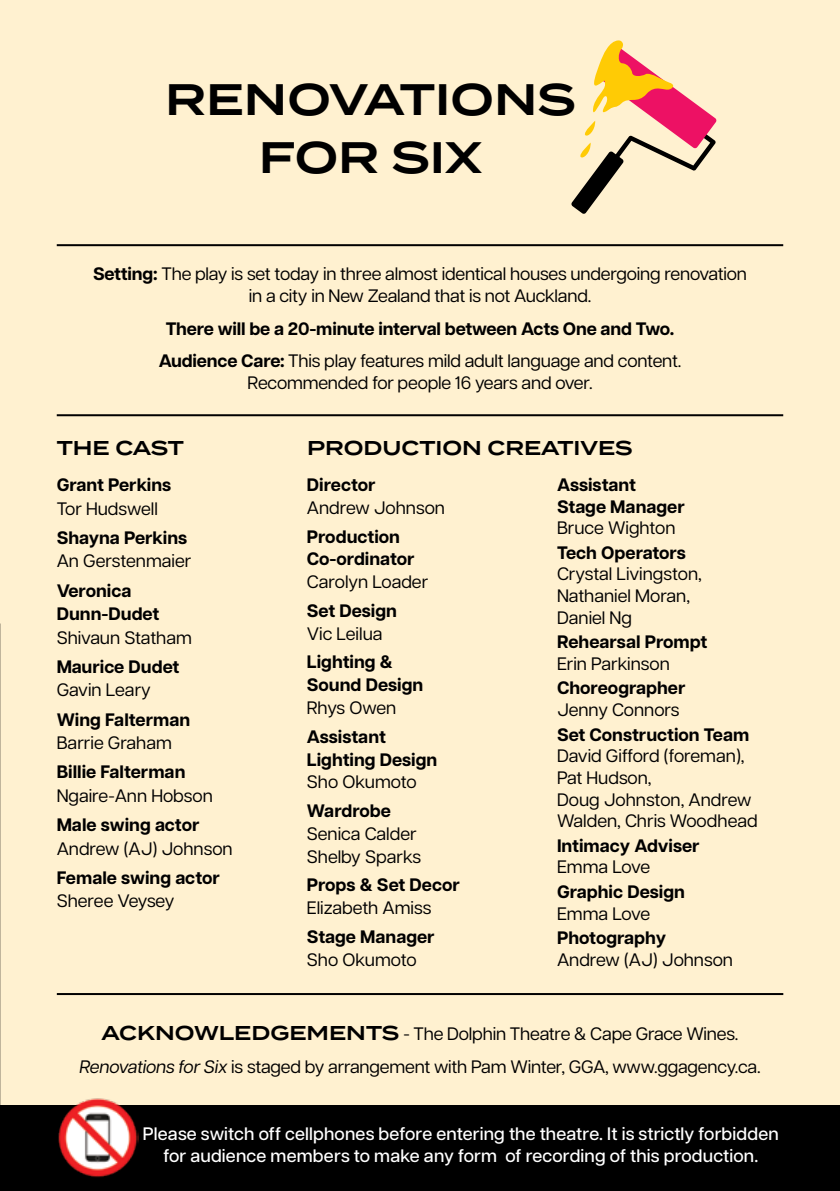
<style>
.page{position:relative;width:840px;height:1191px;background:#fff}
.page>*{position:absolute;margin:0;border:0;box-sizing:border-box;transform-origin:0 0}
.t1{font:600 44px/58.4px "Termina";color:#000;text-align:center}
.t2{font:600 20px "Termina";color:#000}
.t3{font:18px/21.6px "Articulat CF";letter-spacing:-.005em;color:#000}
.t4{font:700 18px/22.8px "Articulat CF";color:#000}
.t5{font:500 18px/21.6px "Articulat CF";letter-spacing:.01em;color:#fff;text-align:center}
.s1{font-weight:700}
.s2{font-weight:400}
.s3{font-family:"Termina";font-weight:600;font-size:20px}
.s4{font-style:italic}
</style>
<div class="page">
<div style="left:0;top:0;width:839px;height:1191px;background:#fff1d0"></div>
<div style="left:0;top:1106px;width:839px;height:85px;background:#000"></div>
<img style="left:57px;top:1098px;width:81px;height:80px">
<hr style="left:57px;top:244px;width:725px;height:2px;background:#000">
<hr style="left:57px;top:414px;width:725px;height:2px;background:#000">
<hr style="left:57px;top:993px;width:725px;height:2px;background:#000">
<svg style="left:571px;top:40px;width:145px;height:174px"></svg>
<h1 class="t1" style="left:165px;top:70px;width:412px">RENOVATIONS<br>FOR SIX</h1>
<p class="t3" style="left:93px;top:262px;width:655px;text-align:center"><span class="s1">Setting:</span> The play is set today in three almost identical houses undergoing renovation in a city in New Zealand that is not Auckland.</p>
<p class="t4" style="left:159px;top:311px;width:523px;line-height:33px;text-align:center">There will be a 20-minute interval between Acts One and Two.<br>Audience Care: <span class="s2">This play features mild adult language and content.</span></p>
<p class="t3" style="left:247px;top:371px;width:346px">Recommended for people 16 years and over.</p>
<p class="t2" style="left:57px;top:433px;width:129px">THE CAST</p>
<p class="t2" style="left:307px;top:433px;width:327px">PRODUCTION CREATIVES</p>
<p class="t4" style="left:57px;top:473px;width:116px">Grant Perkins</p>
<p class="t3" style="left:57px;top:496px;width:103px">Tor Hudswell</p>
<p class="t4" style="left:57px;top:525px;width:132px">Shayna Perkins</p>
<p class="t3" style="left:57px;top:549px;width:136px">An Gerstenmaier</p>
<p class="t4" style="left:57px;top:578px;width:104px;line-height:23.6px">Veronica<br>Dunn-Dudet</p>
<p class="t3" style="left:57px;top:625px;width:137px">Shivaun Statham</p>
<p class="t4" style="left:57px;top:654px;width:124px">Maurice Dudet</p>
<p class="t3" style="left:57px;top:678px;width:96px">Gavin Leary</p>
<p class="t4" style="left:57px;top:707px;width:135px">Wing Falterman</p>
<p class="t3" style="left:57px;top:731px;width:117px">Barrie Graham</p>
<p class="t4" style="left:57px;top:760px;width:130px">Billie Falterman</p>
<p class="t3" style="left:57px;top:783px;width:157px">Ngaire-Ann Hobson</p>
<p class="t4" style="left:57px;top:813px;width:144px">Male swing actor</p>
<p class="t3" style="left:57px;top:836px;width:177px">Andrew (AJ) Johnson</p>
<p class="t4" style="left:57px;top:865px;width:165px">Female swing actor</p>
<p class="t3" style="left:57px;top:889px;width:119px">Sheree Veysey</p>
<p class="t4" style="left:307px;top:473px;width:70px">Director</p>
<p class="t3" style="left:307px;top:496px;width:140px">Andrew Johnson</p>
<p class="t4" style="left:307px;top:524px;width:109px">Production<br>Co-ordinator</p>
<p class="t3" style="left:307px;top:570px;width:123px">Carolyn Loader</p>
<p class="t4" style="left:307px;top:598px;width:92px">Set Design</p>
<p class="t3" style="left:307px;top:621px;width:77px">Vic Leilua</p>
<p class="t4" style="left:307px;top:650px;width:118px">Lighting &amp;<br>Sound Design</p>
<p class="t3" style="left:307px;top:696px;width:91px">Rhys Owen</p>
<p class="t4" style="left:307px;top:724px;width:132px">Assistant<br>Lighting Design</p>
<p class="t3" style="left:307px;top:770px;width:111px">Sho Okumoto</p>
<p class="t4" style="left:307px;top:799px;width:86px">Wardrobe</p>
<p class="t3" style="left:307px;top:821px;width:116px;line-height:22.8px">Senica Calder<br>Shelby Sparks</p>
<p class="t4" style="left:307px;top:873px;width:154px">Props &amp; Set Decor</p>
<p class="t3" style="left:307px;top:896px;width:126px">Elizabeth Amiss</p>
<p class="t4" style="left:307px;top:924px;width:129px">Stage Manager</p>
<p class="t3" style="left:307px;top:947px;width:111px">Sho Okumoto</p>
<p class="t4" style="left:556px;top:473px;width:129px;line-height:21.6px">Assistant<br>Stage Manager</p>
<p class="t3" style="left:556px;top:516px;width:120px">Bruce Wighton</p>
<p class="t4" style="left:556px;top:540px;width:130px">Tech Operators</p>
<p class="t3" style="left:556px;top:562px;width:146px">Crystal Livingston,<br>Nathaniel Moran,<br>Daniel Ng</p>
<p class="t4" style="left:556px;top:630px;width:152px">Rehearsal Prompt</p>
<p class="t3" style="left:556px;top:651px;width:114px">Erin Parkinson</p>
<p class="t4" style="left:556px;top:676px;width:130px">Choreographer</p>
<p class="t3" style="left:556px;top:698px;width:124px">Jenny Connors</p>
<p class="t4" style="left:556px;top:722px;width:194px">Set Construction Team</p>
<p class="t3" style="left:556px;top:744px;width:202px">David Gifford (foreman),<br>Pat Hudson,<br>Doug Johnston, Andrew<br>Walden, Chris Woodhead</p>
<p class="t4" style="left:556px;top:833px;width:144px">Intimacy Adviser</p>
<p class="t3" style="left:556px;top:855px;width:95px">Emma Love</p>
<p class="t4" style="left:556px;top:879px;width:129px">Graphic Design</p>
<p class="t3" style="left:556px;top:901px;width:95px">Emma Love</p>
<p class="t4" style="left:556px;top:925px;width:110px">Photography</p>
<p class="t3" style="left:556px;top:947px;width:177px">Andrew (AJ) Johnson</p>
<p class="t3" style="left:79px;top:1016px;width:682px;line-height:33px;text-align:center"><span class="s3">ACKNOWLEDGEMENTS</span> - The Dolphin Theatre &amp; Cape Grace Wines.<br><span class="s4">Renovations for Six</span> is staged by arrangement with Pam Winter, GGA, www.ggagency.ca.</p>
<p class="t5" style="left:143px;top:1122px;width:637px">Please switch off cellphones before entering the theatre. It is strictly forbidden for audience members to make any form of recording of this production.</p>
</div>
